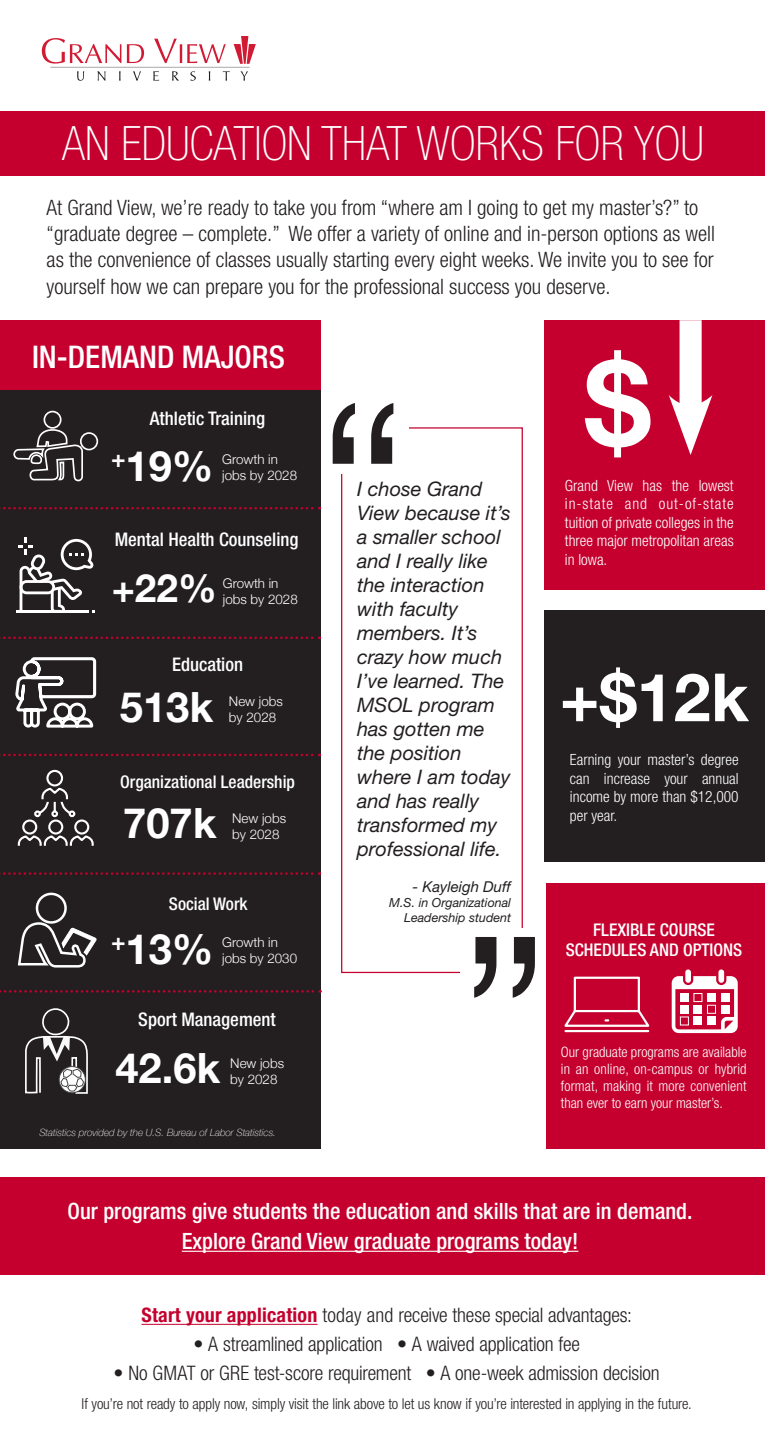
<style>
.page{position:relative;width:765px;height:1440px;background:#fff}
.page>*{position:absolute;margin:0;border:0;box-sizing:border-box;transform-origin:0 0}
.t1{font:300 250px "Helvetica Neue";color:#231f20}
.t2{font:700 118px "Helvetica Neue";color:#fff}
.t3{font:700 66.62px "Helvetica Neue";color:#fff}
.t4{font:100 condensed 47.5px "Helvetica Neue LT Std";color:#fff}
.t5{font:700 41.62px "Helvetica Neue";color:#fff}
.t6{font:700 38.75px "Helvetica Neue";color:#fff}
.t7{font:500 condensed 31.25px "Helvetica Neue LT Std";color:#fff}
.t8{font:500 condensed 22.5px/30px "Helvetica Neue LT Std";color:#fff;text-align:center}
.t9{font:300 condensed 21.25px/26.2px "Helvetica Neue LT Std";color:#231f20}
.t10{font:italic 20px/24px "Helvetica Neue LT Std";color:#231f20}
.t11{font:300 condensed 20px "Helvetica Neue LT Std";letter-spacing:-.01em;color:#231f20}
.t12{font:500 condensed 18.75px "Helvetica Neue LT Std";color:#fff}
.t13{font:500 condensed 17.5px/20px "Helvetica Neue LT Std";color:#fff;text-align:center}
.t14{font:300 condensed 15.5px/18.6px "Helvetica Neue LT Std";color:#fff;text-align:justify}
.t15{font:300 condensed 15px "Helvetica Neue LT Std";letter-spacing:-.01em;color:#231f20}
.t16{font:italic 15px "Helvetica Neue LT Std";color:#231f20}
.t17{font:300 condensed 14.38px/17.2px "Helvetica Neue LT Std";letter-spacing:.01em;color:#fff;text-align:justify}
.t18{font:300 13.38px/16px "Helvetica Neue";color:#fff}
.t19{font:italic 12.5px/15px "Helvetica Neue LT Std";color:#231f20;text-align:right}
.t20{font:italic 100 10px "Helvetica Neue";color:#fff}
.s1{font-weight:700;color:#c5002e}
</style>
<div class="page">
<div style="left:0;top:320px;width:320px;height:720px;background:#c5002e"></div>
<div style="left:0;top:390px;width:320px;height:759px;background:#231f20"></div>
<svg style="left:42px;top:38px;width:79px;height:26px"></svg>
<svg style="left:127px;top:44px;width:17px;height:19px"></svg>
<svg style="left:154px;top:39px;width:72px;height:24px"></svg>
<svg style="left:77px;top:71px;width:7px;height:10px"></svg>
<svg style="left:97px;top:71px;width:9px;height:10px"></svg>
<svg style="left:119px;top:71px;width:2px;height:10px"></svg>
<svg style="left:133px;top:71px;width:8px;height:10px"></svg>
<svg style="left:153px;top:71px;width:6px;height:10px"></svg>
<svg style="left:172px;top:71px;width:7px;height:10px"></svg>
<svg style="left:190px;top:71px;width:6px;height:10px"></svg>
<svg style="left:223px;top:71px;width:7px;height:10px"></svg>
<svg style="left:241px;top:71px;width:7px;height:10px"></svg>
<svg style="left:234px;top:36px;width:22px;height:28px"></svg>
<hr style="left:50px;top:67px;width:200px;height:1px;background:#a8a9ad">
<div style="left:0;top:111px;width:765px;height:64px;background:#c5002e"></div>
<div style="left:341px;top:427px;width:182px;height:546px;border:1px solid #c5002e"></div>
<div style="left:336px;top:414px;width:73px;height:60px;background:#fff"></div>
<div style="left:460px;top:928px;width:73px;height:60px;background:#fff"></div>
<div style="left:545px;top:320px;width:220px;height:270px;background:#c5002e"></div>
<div style="left:680px;top:320px;width:22px;height:98px;background:#fff"></div>
<svg style="left:669px;top:395px;width:43px;height:60px"></svg>
<div style="left:547px;top:883px;width:218px;height:265px;background:#c5002e"></div>
<div style="left:685px;top:969px;width:6px;height:14px;background:#fff;border-radius:3px"></div>
<div style="left:718px;top:969px;width:6px;height:14px;background:#fff;border-radius:3px"></div>
<svg style="left:672px;top:976px;width:66px;height:57px"></svg>
<svg style="left:564px;top:976px;width:86px;height:57px"></svg>
<div style="left:545px;top:610px;width:220px;height:252px;background:#231f20"></div>
<svg style="left:14px;top:410px;width:85px;height:72px"></svg>
<hr style="left:17px;top:610px;width:72px;height:3px;background:#fff">
<svg style="left:18px;top:538px;width:77px;height:75px"></svg>
<svg style="left:17px;top:769px;width:77px;height:77px"></svg>
<svg style="left:0;top:507px;width:320px;height:2px"></svg>
<svg style="left:0;top:636px;width:320px;height:92px"></svg>
<svg style="left:0;top:754px;width:320px;height:2px"></svg>
<svg style="left:0;top:872px;width:320px;height:3px"></svg>
<svg style="left:25px;top:1008px;width:63px;height:86px"></svg>
<svg style="left:0;top:990px;width:321px;height:3px"></svg>
<svg style="left:17px;top:922px;width:80px;height:46px"></svg>
<div style="left:36px;top:893px;width:31px;height:31px;border:2px solid #fff;border-radius:50%"></div>
<div style="left:0;top:1177px;width:765px;height:98px;background:#c5002e"></div>
<hr style="left:182px;top:1251px;width:396px;height:1px;background:#fff">
<hr style="left:142px;top:1324px;width:176px;height:1px;background:#c5002e">
<h3 class="t4" style="left:62px;top:117px;width:643px">AN EDUCATION THAT WORKS FOR YOU</h3>
<p class="t9" style="left:47px;top:194px;width:670px">At Grand View, we’re ready to take you from “where am I going to get my master’s?” to “graduate degree – complete.” We offer a variety of online and in-person options as well as the convenience of classes usually starting every eight weeks. We invite you to see for yourself how we can prepare you for the professional success you deserve.</p>
<h3 class="t7" style="left:32px;top:338px;width:254px">IN-DEMAND MAJORS</h3>
<p class="t12" style="left:150px;top:407px;width:117px">Athletic Training</p>
<p class="t18" style="left:222px;top:450px;width:76px">Growth in jobs by 2028</p>
<h3 class="t5" style="left:111px;top:433px;width:104px"><sup>+</sup>19%</h3>
<p class="t12" style="left:115px;top:528px;width:185px">Mental Health Counseling</p>
<h3 class="t6" style="left:112px;top:558px;width:107px">+22%</h3>
<p class="t18" style="left:223px;top:574px;width:76px">Growth in jobs by 2028</p>
<p class="t12" style="left:172px;top:653px;width:73px">Education</p>
<h3 class="t5" style="left:120px;top:674px;width:95px">513k</h3>
<p class="t18" style="left:229px;top:692px;width:55px">New jobs by 2028</p>
<p class="t13" style="left:120px;top:772px;width:176px">Organizational Leadership</p>
<h3 class="t5" style="left:123px;top:791px;width:95px">707k</h3>
<p class="t18" style="left:232px;top:809px;width:55px">New jobs by 2028</p>
<p class="t13" style="left:169px;top:893px;width:80px">Social Work</p>
<h3 class="t5" style="left:111px;top:916px;width:104px"><sup>+</sup>13%</h3>
<p class="t18" style="left:222px;top:933px;width:76px">Growth in jobs by 2030</p>
<p class="t12" style="left:138px;top:1008px;width:139px">Sport Management</p>
<h3 class="t5" style="left:115px;top:1036px;width:106px">42.6k</h3>
<p class="t18" style="left:230px;top:1054px;width:55px">New jobs by 2028</p>
<p class="t20" style="left:39px;top:1124px;width:238px">Statistics provided by the U.S. Bureau of Labor Statistics.</p>
<h1 class="t1" style="left:317px;top:291px;width:94px">“</h1>
<p class="t10" style="left:357px;top:476px;width:155px">I chose Grand<br>View because it’s a smaller school and I really like the interaction with faculty members. It’s crazy how much<br>I’ve learned. The<br>MSOL program has gotten me the position where I am today and has really transformed my professional life.</p>
<p class="t16" style="left:412px;top:877px;width:100px">- Kayleigh Duff</p>
<p class="t19" style="left:389px;top:895px;width:123px">M.S. in Organizational<br>Leadership student</p>
<h1 class="t1" style="left:458px;top:825px;width:94px">”</h1>
<h2 class="t2" style="left:585px;top:311px;width:67px">$</h2>
<p class="t14" style="left:565px;top:476px;width:170px">Grand View has the lowest in-state and out-of-state tuition of private colleges in the three major metropolitan areas in Iowa.</p>
<h3 class="t3" style="left:560px;top:645px;width:191px">+$12k</h3>
<p class="t14" style="left:570px;top:750px;width:170px">Earning your master’s degree can increase your annual income by more than $12,000 per year.</p>
<p class="t13" style="left:566px;top:919px;width:178px">FLEXIBLE COURSE<br>SCHEDULES AND OPTIONS</p>
<p class="t17" style="left:561px;top:1043px;width:187px">Our graduate programs are available in an online, on-campus or hybrid format, making it more convenient than ever to earn your master’s.</p>
<p class="t8" style="left:68px;top:1196px;width:626px">Our programs give students the education and skills that are in demand.<br>Explore Grand View graduate programs today!</p>
<p class="t11" style="left:142px;top:1304px;width:492px"><span class="s1">Start your application</span> today and receive these special advantages:</p>
<p class="t11" style="left:193px;top:1333px;width:388px">• A streamlined application • A waived application fee</p>
<p class="t11" style="left:114px;top:1361px;width:548px">• No GMAT or GRE test-score requirement • A one-week admission decision</p>
<p class="t15" style="left:82px;top:1395px;width:612px">If you’re not ready to apply now, simply visit the link above to let us know if you’re interested in applying in the future.</p>
</div>
